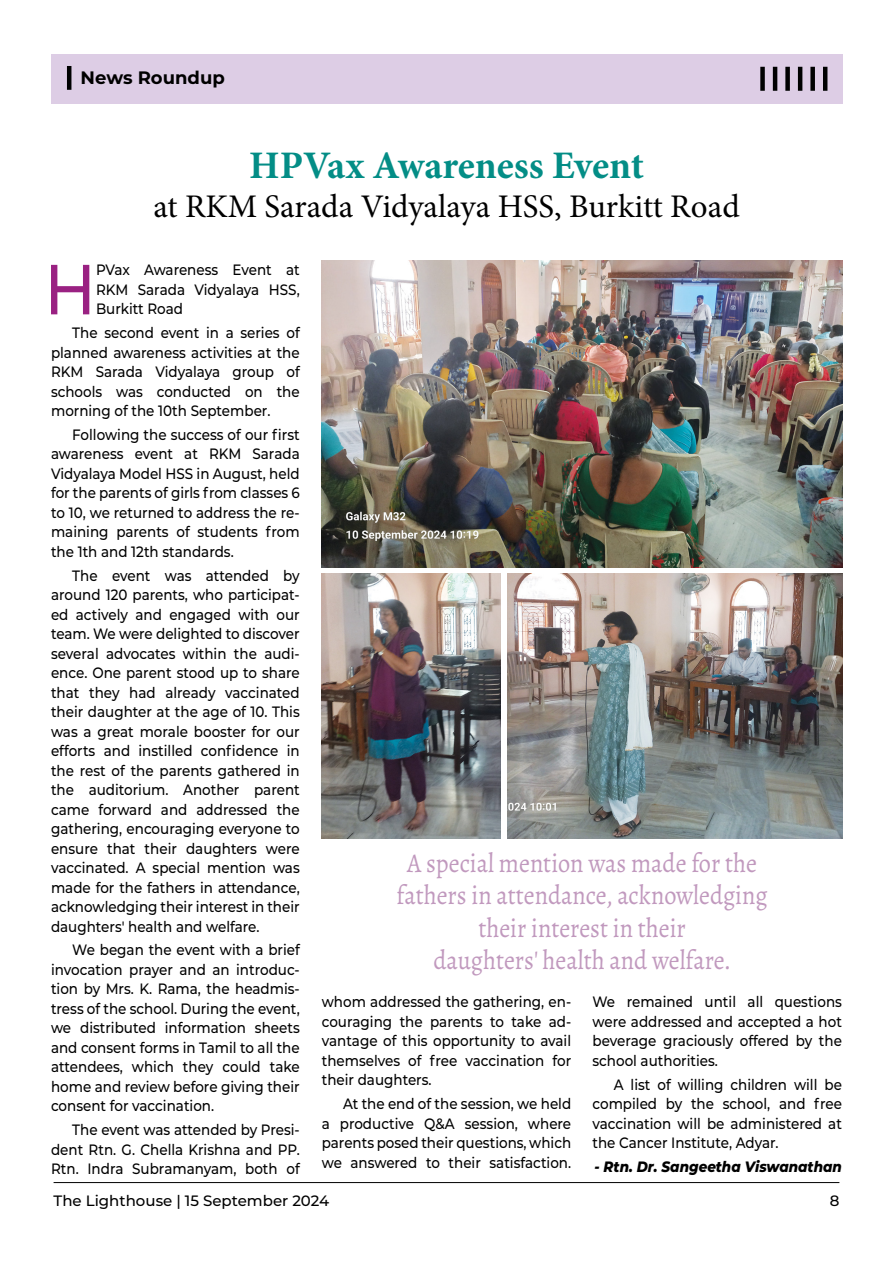
<style>
.page{position:relative;width:893px;height:1263px;background:#fff}
.page>*{position:absolute;margin:0;border:0;box-sizing:border-box;transform-origin:0 0}
.t1{font:500 70.65px "Montserrat";color:#9a2182;scale:.9 1}
.t2{font:700 39px "Minion Pro";letter-spacing:-.005em;color:#038d86}
.t3{font:33px "Minion Pro";color:#000}
.t4{font:27px/32.4px "Alegreya";color:#c199be;text-align:center;scale:.9 1}
.t5{font:700 18px "Montserrat";color:#000}
.t6{font:500 15px/19.5px "Montserrat";color:#000;text-align:justify;scale:.9 1}
.t7{font:500 15px "Montserrat";color:#000}
.t8{font:italic 800 15px "Montserrat";color:#000;scale:.9 1}
</style>
<div class="page">
<hr style="left:54px;top:1182px;width:785px;height:1px;background:#000">
<div style="left:51px;top:54px;width:791px;height:50px;background:#ddcde5"></div>
<hr style="left:67px;top:66px;width:4px;height:24px;background:#000101">
<div style="left:760px;top:67px;width:5px;height:24px;background:#000101"></div>
<hr style="left:773px;top:67px;width:4px;height:24px;background:#000101">
<div style="left:785px;top:67px;width:5px;height:24px;background:#000101"></div>
<hr style="left:798px;top:67px;width:4px;height:24px;background:#000101">
<div style="left:810px;top:67px;width:5px;height:24px;background:#000101"></div>
<hr style="left:823px;top:67px;width:4px;height:24px;background:#000101">
<img style="left:322px;top:261px;width:520px;height:307px">
<img style="left:508px;top:574px;width:334px;height:264px">
<img style="left:322px;top:574px;width:178px;height:264px">
<p class="t5" style="left:81px;top:64px;width:146px">News Roundup</p>
<h2 class="t2" style="left:249px;top:138px;width:396px">HPVax Awareness Event</h2>
<h3 class="t3" style="left:154px;top:185px;width:588px">at RKM Sarada Vidyalaya HSS, Burkitt Road</h3>
<h1 class="t1" style="left:44px;top:240px;width:59px">H</h1>
<p class="t6" style="left:96px;top:260px;width:228px">PVax Awareness Event at RKM Sarada Vidyalaya HSS, Burkitt Road</p>
<p class="t6" style="left:51px;top:322px;width:278px;text-indent:21px">The second event in a series of planned awareness activities at the RKM Sarada Vidyalaya group of schools was conducted on the morning of the 10th September.</p>
<p class="t6" style="left:51px;top:424px;width:278px;text-indent:21px">Following the success of our first awareness event at RKM Sarada Vidyalaya Model HSS in August, held for the parents of girls from classes 6 to 10, we returned to address the re&shy;maining parents of students from the 1th and 12th standards.</p>
<p class="t6" style="left:51px;top:565px;width:278px;text-indent:21px">The event was attended by around 120 parents, who participat&shy;ed actively and engaged with our team. We were delighted to discover several advocates within the audi&shy;ence. One parent stood up to share that they had already vaccinated their daughter at the age of 10. This was a great morale booster for our efforts and instilled confidence in the rest of the parents gathered in the auditorium. Another parent came forward and addressed the gathering, encouraging everyone to ensure that their daughters were vaccinated. A special mention was made for the fathers in attendance, acknowledging their interest in their daughters' health and welfare.</p>
<p class="t6" style="left:51px;top:940px;width:278px;text-indent:21px">We began the event with a brief invocation prayer and an introduc&shy;tion by Mrs. K. Rama, the headmis&shy;tress of the school. During the event, we distributed information sheets and consent forms in Tamil to all the attendees, which they could take home and review before giving their consent for vaccination.</p>
<p class="t6" style="left:51px;top:1119px;width:278px;text-indent:21px">The event was attended by Presi&shy;dent Rtn. G. Chella Krishna and PP.<br>Rtn. Indra Subramanyam, both of</p>
<h3 class="t4" style="left:397px;top:847px;width:414px">A special mention was made for the fathers in attendance, acknowledging their interest in their<br>daughters' health and welfare.</h3>
<p class="t6" style="left:322px;top:992px;width:279px">whom addressed the gathering, en&shy;couraging the parents to take ad&shy;vantage of this opportunity to avail themselves of free vaccination for their daughters.</p>
<p class="t6" style="left:322px;top:1093px;width:279px;text-indent:21px">At the end of the session, we held a productive Q&amp;A session, where parents posed their questions, which we answered to their satisfaction.</p>
<p class="t6" style="left:592px;top:992px;width:279px">We remained until all questions were addressed and accepted a hot beverage graciously offered by the school authorities.</p>
<p class="t6" style="left:592px;top:1074px;width:279px;text-indent:21px">A list of willing children will be compiled by the school, and free vaccination will be administered at the Cancer Institute, Adyar.</p>
<p class="t8" style="left:594px;top:1156px;width:277px">- Rtn. Dr. Sangeetha Viswanathan</p>
<p class="t7" style="left:54px;top:1190px;width:277px">The Lighthouse | 15 September 2024</p>
<p class="t7" style="left:830px;top:1190px;width:11px">8</p>
</div>
